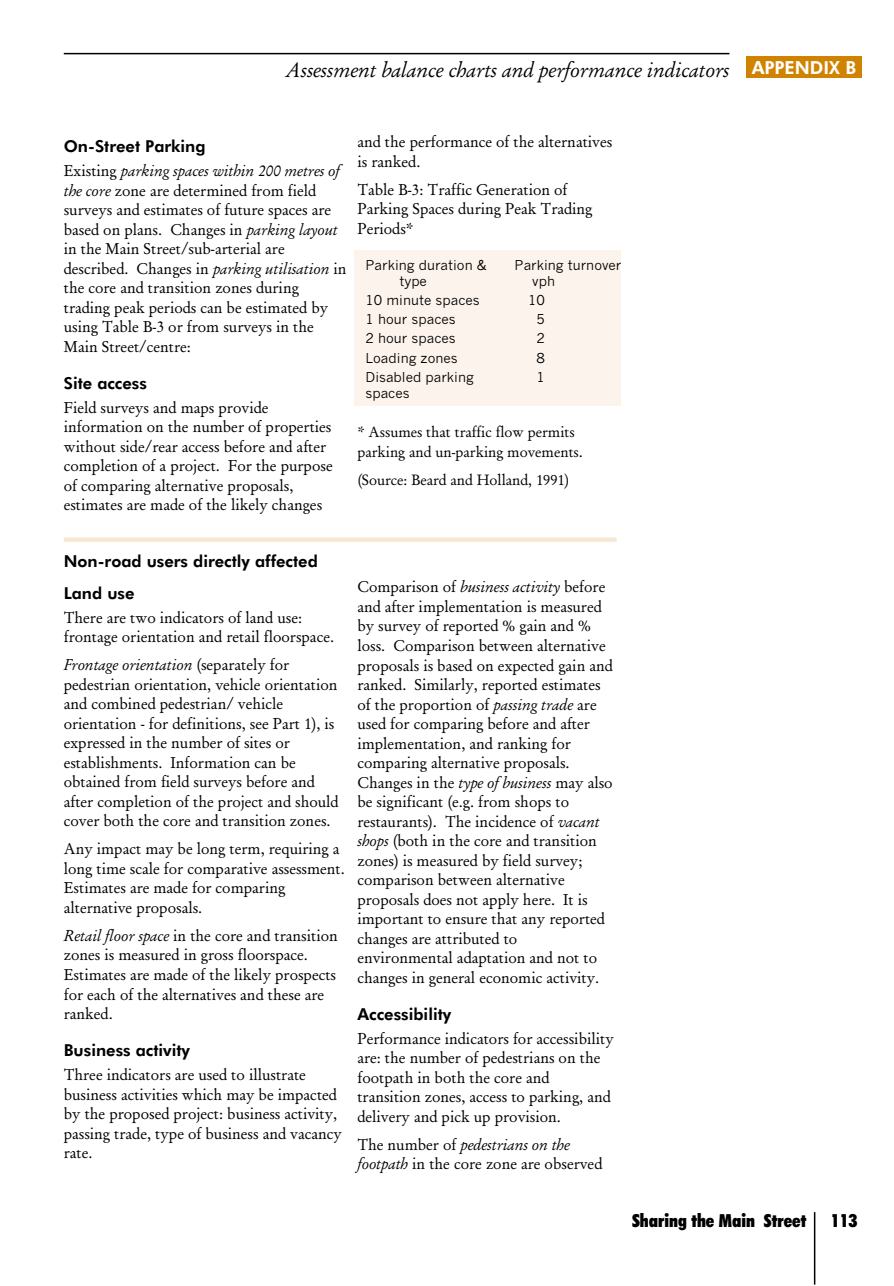
<style>
.page{position:relative;width:894px;height:1286px;background:#fff}
.page>*{position:absolute;margin:0;border:0;box-sizing:border-box;transform-origin:0 0}
.t1{font:italic 21px "Garamond";color:#000}
.t2{font:18px "Futura X Blk Cn BT";color:#000}
.t3{font:italic 700 16.5px "Futura Hv BT";color:#000}
.t4{font:16.5px "Futura Hv BT";color:#000}
.t5{font:15.75px/19.5px "Garamond";color:#000}
.t6{font:15px/19.5px "Garamond";color:#000}
.t7{font:13.5px/16.2px "News Gothic";color:#000}
.s1{font-style:italic}
.s2{font-size:15.75px}
</style>
<div class="page">
<div style="left:354px;top:250px;width:267px;height:156px;background:#fcf3ec"></div>
<div style="left:64px;top:537px;width:553px;height:5px;background:#f7e6d1"></div>
<div style="left:746px;top:56px;width:116px;height:22px;background:#d08300"></div>
<hr style="left:64px;top:53px;width:665px;height:1px;background:#000">
<hr style="left:814px;top:1212px;width:1px;height:72px;background:#000">
<h1 class="t1" style="left:286px;top:63px;width:572px">Assessment balance charts and performance indicators <sup>APPENDIX</sup> <sup>B</sup></h1>
<p class="t3" style="left:64px;top:140px;width:143px">On-Street Parking</p>
<p class="t5" style="left:64px;top:163px;width:284px">Existing <span class="s1">parking spaces within 200 metres of the core</span> zone are determined from field surveys and estimates of future spaces are based on plans. Changes in <span class="s1">parking layout </span>in the Main Street/sub-arterial are described. Changes in <span class="s1">parking utilisation</span> in the core and transition zones during trading peak periods can be estimated by using Table B-3 or from surveys in the Main Street/centre:</p>
<p class="t4" style="left:64px;top:377px;width:85px">Site access</p>
<p class="t5" style="left:64px;top:399px;width:270px">Field surveys and maps provide information on the number of properties without side/rear access before and after completion of a project. For the purpose of comparing alternative proposals, estimates are made of the likely changes</p>
<p class="t5" style="left:357px;top:134px;width:256px">and the performance of the alternatives is ranked.</p>
<p class="t5" style="left:357px;top:181px;width:237px">Table B-3: Traffic Generation of<br>Parking Spaces during Peak Trading<br>Periods*</p>
<p class="t7" style="left:400px;top:258px;width:89px;text-indent:-34px">Parking duration &amp; type</p>
<p class="t7" style="left:532px;top:258px;width:91px;text-indent:-18px">Parking turnover vph</p>
<p class="t7" style="left:366px;top:293px;width:116px">10 minute spaces</p>
<p class="t7" style="left:528px;top:293px;width:18px">10</p>
<p class="t7" style="left:366px;top:312px;width:92px">1 hour spaces</p>
<p class="t7" style="left:537px;top:312px;width:10px">5</p>
<p class="t7" style="left:366px;top:331px;width:92px">2 hour spaces</p>
<p class="t7" style="left:537px;top:331px;width:10px">2</p>
<p class="t7" style="left:366px;top:351px;width:94px">Loading zones</p>
<p class="t7" style="left:537px;top:351px;width:10px">8</p>
<p class="t7" style="left:366px;top:370px;width:110px">Disabled parking spaces</p>
<p class="t7" style="left:537px;top:370px;width:10px">1</p>
<p class="t6" style="left:357px;top:424px;width:227px">* Assumes that traffic flow permits parking and un-parking movements<span class="s2">.</span></p>
<p class="t6" style="left:357px;top:471px;width:213px">(Source: Beard and Holland, 1991)</p>
<p class="t4" style="left:64px;top:555px;width:256px">Non-road users directly affected</p>
<p class="t3" style="left:64px;top:587px;width:72px">Land use</p>
<p class="t5" style="left:64px;top:609px;width:272px">There are two indicators of land use: frontage orientation and retail floorspace.</p>
<p class="t5" style="left:64px;top:657px;width:276px"><span class="s1">Frontage orientation</span> (separately for pedestrian orientation, vehicle orientation and combined pedestrian/ vehicle orientation - for definitions, see Part 1), is expressed in the number of sites or establishments. Information can be obtained from field surveys before and after completion of the project and should cover both the core and transition zones.</p>
<p class="t5" style="left:64px;top:841px;width:283px">Any impact may be long term, requiring a long time scale for comparative assessment.<br>Estimates are made for comparing alternative proposals.</p>
<p class="t5" style="left:64px;top:927px;width:276px"><span class="s1">Retail floor space</span> in the core and transition zones is measured in gross floorspace.<br>Estimates are made of the likely prospects for each of the alternatives and these are ranked.</p>
<p class="t3" style="left:64px;top:1044px;width:128px">Business activity</p>
<p class="t5" style="left:64px;top:1066px;width:280px">Three indicators are used to illustrate business activities which may be impacted by the proposed project: business activity, passing trade, type of business and vacancy rate.</p>
<p class="t5" style="left:357px;top:579px;width:257px">Comparison of <span class="s1">business activity</span> before and after implementation is measured by survey of reported % gain and % loss. Comparison between alternative proposals is based on expected gain and ranked. Similarly, reported estimates of the proportion of <span class="s1">passing trade</span> are used for comparing before and after implementation, and ranking for comparing alternative proposals.<br>Changes in the <span class="s1">type of business</span> may also be significant (e.g. from shops to restaurants). The incidence of <span class="s1">vacant shops</span> (both in the core and transition zones) is measured by field survey; comparison between alternative proposals does not apply here. It is important to ensure that any reported changes are attributed to environmental adaptation and not to changes in general economic activity.</p>
<p class="t3" style="left:357px;top:1007px;width:95px">Accessibility</p>
<p class="t5" style="left:357px;top:1030px;width:258px">Performance indicators for accessibility are: the number of pedestrians on the footpath in both the core and transition zones, access to parking, and delivery and pick up provision.</p>
<p class="t5" style="left:357px;top:1136px;width:247px">The number of <span class="s1">pedestrians on the footpath</span> in the core zone are observed</p>
<p class="t2" style="left:632px;top:1213px;width:176px">Sharing the Main Street</p>
<p class="t2" style="left:831px;top:1213px;width:28px">113</p>
</div>
